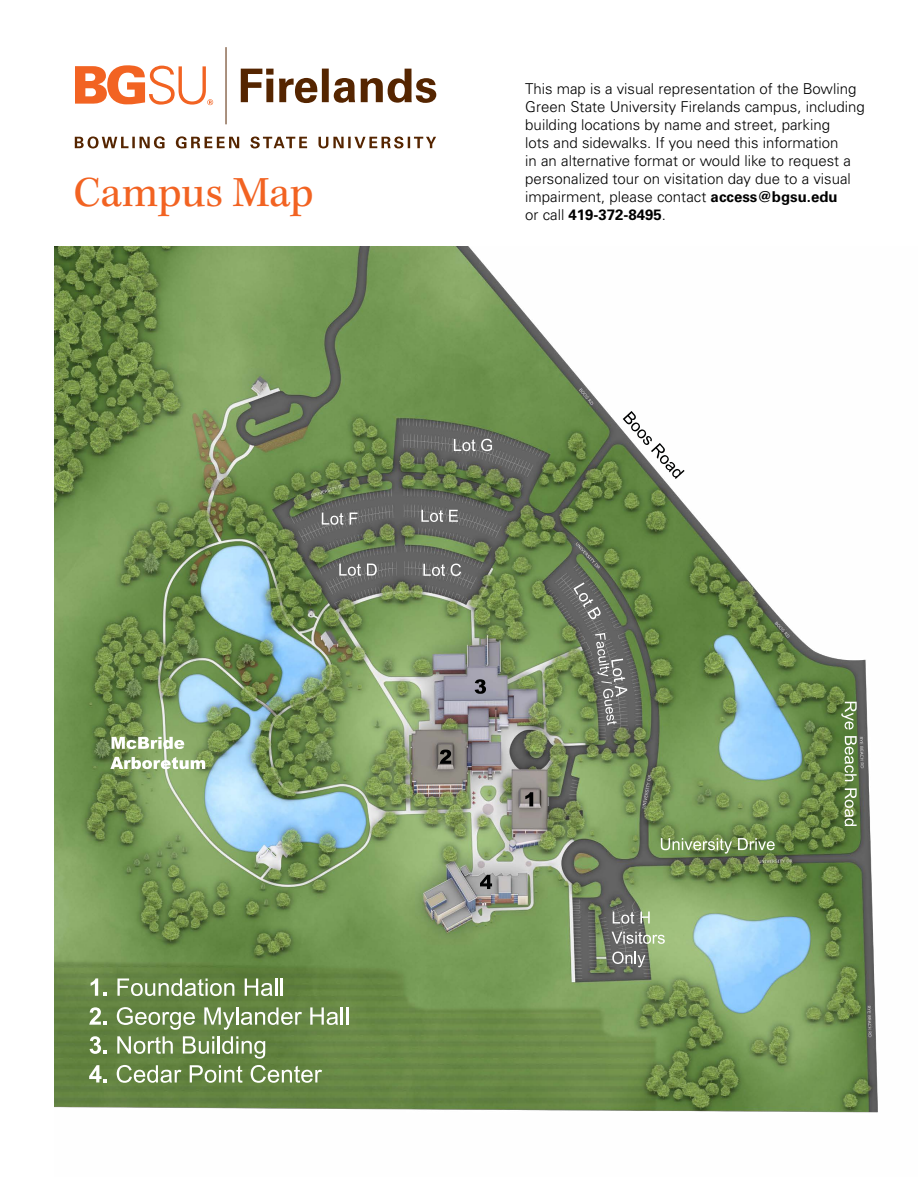
<style>
.page{position:relative;width:918px;height:1188px;background:#fff}
.page>*{position:absolute;margin:0;border:0;box-sizing:border-box;transform-origin:0 0}
.t1{font:44.1px "Kepler Std";color:#f26322}
.t2{font:300 15px/18px "Univers LT Std";color:#000}
.t3{font:700 15px "Univers LT Std";color:#000}
.s1{font-weight:700}
.s2{font-weight:300}
</style>
<div class="page">
<svg style="left:75px;top:65px;width:138px;height:40px"></svg>
<hr style="left:226px;top:47px;width:1px;height:77px;background:#552500">
<svg style="left:75px;top:136px;width:361px;height:12px"></svg>
<svg style="left:241px;top:69px;width:195px;height:34px"></svg>
<img style="left:54px;top:246px;width:824px;height:867px">
<svg style="left:91px;top:978px;width:7px;height:18px"></svg>
<svg style="left:104px;top:992px;width:3px;height:4px"></svg>
<svg style="left:117px;top:979px;width:117px;height:17px"></svg>
<svg style="left:245px;top:979px;width:32px;height:17px"></svg>
<hr style="left:280px;top:979px;width:3px;height:17px;background:#fff">
<svg style="left:89px;top:1007px;width:18px;height:18px"></svg>
<svg style="left:117px;top:1007px;width:78px;height:23px;background:#89a171"></svg>
<svg style="left:204px;top:1007px;width:98px;height:23px"></svg>
<svg style="left:310px;top:1007px;width:38px;height:18px"></svg>
<svg style="left:90px;top:1036px;width:17px;height:18px"></svg>
<svg style="left:117px;top:1036px;width:56px;height:18px"></svg>
<svg style="left:183px;top:1036px;width:31px;height:18px"></svg>
<hr style="left:217px;top:1036px;width:3px;height:18px;background:#fff">
<svg style="left:222px;top:1036px;width:43px;height:23px"></svg>
<svg style="left:89px;top:1065px;width:18px;height:18px"></svg>
<svg style="left:117px;top:1065px;width:64px;height:18px"></svg>
<svg style="left:190px;top:1065px;width:53px;height:18px"></svg>
<svg style="left:251px;top:1065px;width:71px;height:18px"></svg>
<svg style="left:112px;top:737px;width:72px;height:12px"></svg>
<svg style="left:110px;top:757px;width:95px;height:12px"></svg>
<svg style="left:661px;top:838px;width:71px;height:16px"></svg>
<svg style="left:738px;top:838px;width:37px;height:12px"></svg>
<svg style="left:421px;top:510px;width:22px;height:12px"></svg>
<svg style="left:449px;top:510px;width:9px;height:12px"></svg>
<svg style="left:322px;top:513px;width:21px;height:12px"></svg>
<svg style="left:350px;top:513px;width:8px;height:12px"></svg>
<svg style="left:454px;top:439px;width:38px;height:12px"></svg>
<svg style="left:613px;top:912px;width:21px;height:12px"></svg>
<svg style="left:640px;top:912px;width:10px;height:12px"></svg>
<svg style="left:612px;top:932px;width:53px;height:12px"></svg>
<svg style="left:612px;top:952px;width:33px;height:15px"></svg>
<svg style="left:525px;top:792px;width:8px;height:14px"></svg>
<svg style="left:440px;top:750px;width:11px;height:14px"></svg>
<svg style="left:475px;top:679px;width:11px;height:15px"></svg>
<svg style="left:480px;top:875px;width:12px;height:14px"></svg>
<svg style="left:423px;top:564px;width:22px;height:12px"></svg>
<svg style="left:451px;top:564px;width:10px;height:12px"></svg>
<svg style="left:339px;top:564px;width:22px;height:12px"></svg>
<svg style="left:367px;top:564px;width:10px;height:12px"></svg>
<svg style="left:841px;top:702px;width:16px;height:28px"></svg>
<svg style="left:845px;top:736px;width:12px;height:45px"></svg>
<svg style="left:845px;top:788px;width:12px;height:38px"></svg>
<svg style="left:623px;top:411px;width:62px;height:68px"></svg>
<svg style="left:595px;top:633px;width:32px;height:92px;background:#797a79"></svg>
<svg style="left:573px;top:582px;width:28px;height:37px"></svg>
<p class="t1" style="left:73px;top:168px;width:242px">Campus Map</p>
<p class="t2" style="left:525px;top:79px;width:341px">This map is a visual representation of the Bowling Green State University Firelands campus, including building locations by name and street, parking<br>lots and sidewalks. If you need this information<br>in an alternative format or would like to request a personalized tour on visitation day due to a visual impairment, please contact <span class="s1">access@bgsu.edu</span></p>
<p class="t3" style="left:525px;top:205px;width:142px"><span class="s2">or call</span> 419-372-8495<span class="s2">.</span></p>
</div>
